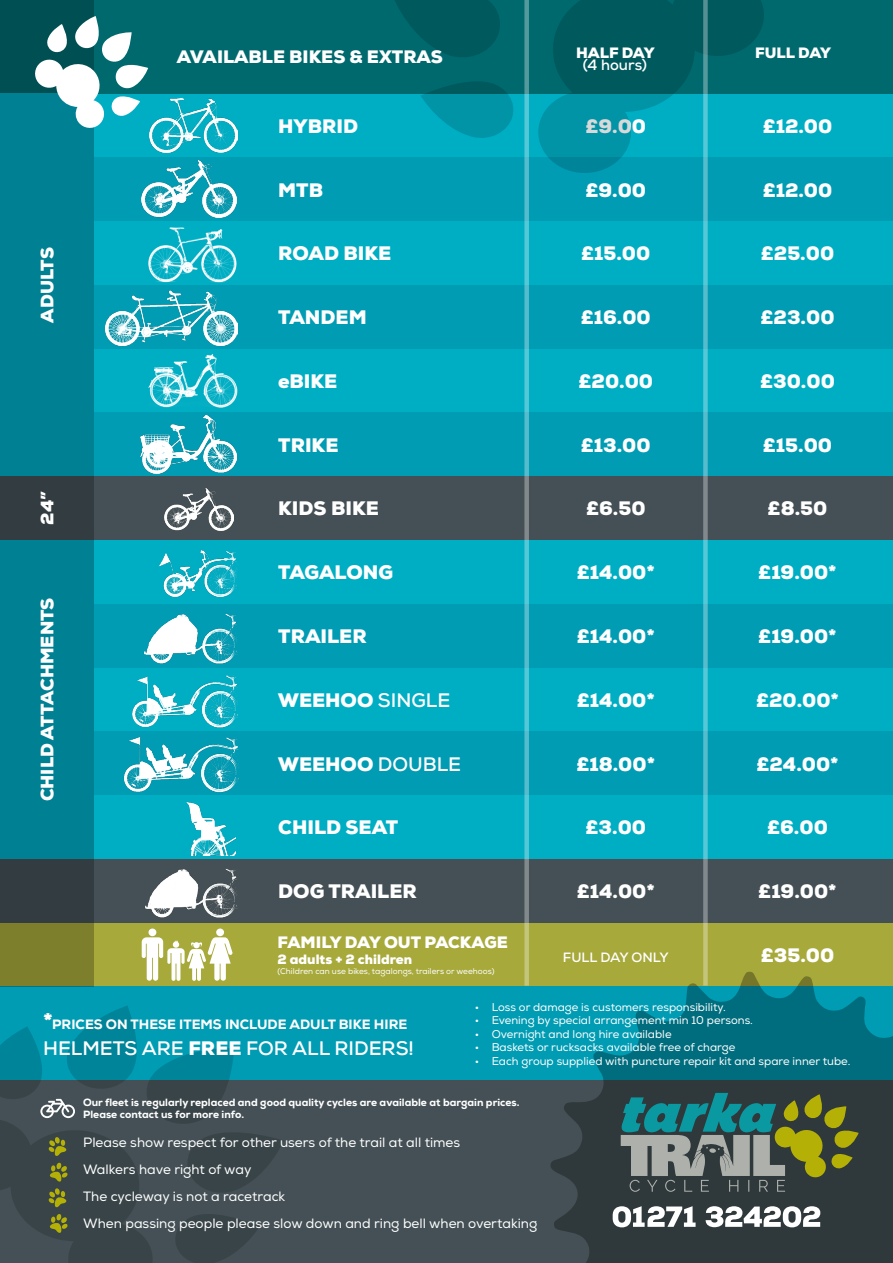
<style>
.page{position:relative;width:893px;height:1263px;background:#445055}
.page>*{position:absolute;margin:0;border:0;box-sizing:border-box;transform-origin:0 0}
.rates{font:900 19.5px "Nexa";color:#fff}
.strapline{font:700 19.5px "Nexa";color:#fff}
.section{font:900 18px "Nexa";color:#fff}
.info_header{font:900 18px "Nexa";color:#fff}
.body{font:900 16.5px "Nexa";color:#fff}
.info_header-2{font:900 15px "Nexa";color:#fff}
.info_header-3{font:700 15px "Nexa";color:#fff}
.list_basic{font:13.5px "Nexa";color:#fff}
.t1{font:800 13.5px "Nexa";color:#fff}
.body-2{font:900 13.5px "Nexa";color:#fff}
.rates-2{font:700 13.5px "Nexa";color:#fff}
.t2{font:11.25px "Nexa";color:#fff}
.body-3{font:800 10.5px/12.6px "Nexa";color:#fff}
.body-4{font:8.25px "Nexa";color:#fff}
.s1{font-weight:700}
.s2{font-weight:900;font-size:22.5px}
.s3{font-weight:900}
</style>
<div class="page">
<div style="left:0;top:923px;width:893px;height:63px;background:#a7a93b"></div>
<div style="left:0;top:349px;width:893px;height:63px;background:#00aec4"></div>
<div style="left:0;top:795px;width:893px;height:64px;background:#00aec4"></div>
<div style="left:0;top:668px;width:893px;height:63px;background:#00aec4"></div>
<div style="left:0;top:731px;width:893px;height:64px;background:#009cb4"></div>
<div style="left:0;top:94px;width:893px;height:63px;background:#00aec4"></div>
<div style="left:0;top:157px;width:893px;height:64px;background:#009cb4"></div>
<div style="left:0;top:540px;width:893px;height:64px;background:#00aec4"></div>
<div style="left:0;top:604px;width:893px;height:64px;background:#009cb4"></div>
<div style="left:0;top:412px;width:893px;height:64px;background:#009cb4"></div>
<div style="left:0;top:221px;width:893px;height:64px;background:#00aec4"></div>
<div style="left:0;top:285px;width:893px;height:64px;background:#009cb4"></div>
<div style="left:0;top:0;width:893px;height:94px;background:#00696e"></div>
<div style="left:0;top:986px;width:893px;height:94px;background:#009cb4"></div>
<img style="left:141px;top:160px;width:96px;height:58px">
<img style="left:140px;top:415px;width:96px;height:58px">
<img style="left:164px;top:488px;width:69px;height:42px">
<img style="left:158px;top:550px;width:79px;height:47px">
<img style="left:149px;top:99px;width:89px;height:53px">
<img style="left:148px;top:227px;width:89px;height:56px">
<img style="left:105px;top:290px;width:132px;height:55px">
<img style="left:132px;top:675px;width:106px;height:53px">
<img style="left:144px;top:613px;width:94px;height:51px">
<img style="left:145px;top:869px;width:93px;height:49px">
<img style="left:123px;top:737px;width:116px;height:56px">
<img style="left:186px;top:802px;width:49px;height:53px">
<img style="left:148px;top:354px;width:90px;height:54px">
<div style="left:148px;top:928px;width:8px;height:8px;background:#fff;border-radius:50%"></div>
<div style="left:216px;top:928px;width:8px;height:8px;background:#fff;border-radius:50%"></div>
<svg style="left:142px;top:937px;width:91px;height:44px"></svg>
<svg style="left:0;top:0;width:94px;height:986px;background:#3d513e"></svg>
<svg style="left:395px;top:0;width:369px;height:173px"></svg>
<svg style="left:550px;top:971px;width:343px;height:292px"></svg>
<svg style="left:0;top:1006px;width:283px;height:257px"></svg>
<svg style="left:524px;top:0;width:5px;height:986px;background:#59b3bb"></svg>
<svg style="left:703px;top:0;width:5px;height:986px;background:#59b3ba"></svg>
<div style="left:0;top:94px;width:94px;height:382px;background:#008093"></div>
<div style="left:0;top:540px;width:94px;height:319px;background:#008093"></div>
<svg style="left:620px;top:1093px;width:239px;height:99px;background:#536c5a"></svg>
<svg style="left:33px;top:16px;width:115px;height:112px"></svg>
<svg style="left:613px;top:1206px;width:207px;height:21px;background:#a3a6a8"></svg>
<svg style="left:49px;top:1213px;width:19px;height:20px"></svg>
<svg style="left:48px;top:1188px;width:19px;height:19px"></svg>
<svg style="left:49px;top:1162px;width:19px;height:20px"></svg>
<svg style="left:48px;top:1136px;width:19px;height:20px"></svg>
<svg style="left:40px;top:1099px;width:35px;height:19px"></svg>
<p class="info_header" style="left:177px;top:45px;width:268px">AVAILABLE BIKES &amp; EXTRAS</p>
<p class="info_header-2" style="left:755px;top:43px;width:77px">FULL DAY</p>
<p class="info_header-2" style="left:576px;top:43px;width:80px">HALF DAY</p>
<p class="info_header-3" style="left:583px;top:55px;width:66px">(4 hours)</p>
<p class="rates" style="left:278px;top:113px;width:81px">HYBRID</p>
<p class="rates" style="left:585px;top:113px;width:62px">£9.00</p>
<p class="rates" style="left:763px;top:113px;width:71px">£12.00</p>
<p class="section" style="left:36px;top:323px;width:77px;rotate:-90deg">ADULTS</p>
<p class="section" style="left:36px;top:525px;width:35px;rotate:-90deg">24”</p>
<p class="section" style="left:36px;top:801px;width:205px;rotate:-90deg">CHILD ATTACHMENTS</p>
<p class="rates" style="left:278px;top:177px;width:46px">MTB</p>
<p class="rates" style="left:585px;top:177px;width:62px">£9.00</p>
<p class="rates" style="left:763px;top:177px;width:71px">£12.00</p>
<p class="rates" style="left:278px;top:241px;width:115px">ROAD BIKE</p>
<p class="rates" style="left:581px;top:241px;width:71px">£15.00</p>
<p class="rates" style="left:761px;top:241px;width:75px">£25.00</p>
<p class="rates" style="left:278px;top:305px;width:90px">TANDEM</p>
<p class="rates" style="left:581px;top:305px;width:71px">£16.00</p>
<p class="rates" style="left:760px;top:305px;width:75px">£23.00</p>
<p class="rates" style="left:278px;top:369px;width:61px">eBIKE</p>
<p class="rates" style="left:578px;top:369px;width:76px">£20.00</p>
<p class="rates" style="left:760px;top:369px;width:76px">£30.00</p>
<p class="rates" style="left:278px;top:432px;width:62px">TRIKE</p>
<p class="rates" style="left:581px;top:432px;width:71px">£13.00</p>
<p class="rates" style="left:763px;top:432px;width:71px">£15.00</p>
<p class="rates" style="left:278px;top:496px;width:102px">KIDS BIKE</p>
<p class="rates" style="left:586px;top:496px;width:61px">£6.50</p>
<p class="rates" style="left:768px;top:496px;width:61px">£8.50</p>
<p class="rates" style="left:278px;top:560px;width:117px">TAGALONG</p>
<p class="rates" style="left:577px;top:560px;width:80px">£14.00*</p>
<p class="rates" style="left:758px;top:560px;width:80px">£19.00*</p>
<p class="rates" style="left:278px;top:624px;width:90px">TRAILER</p>
<p class="rates" style="left:577px;top:624px;width:80px">£14.00*</p>
<p class="rates" style="left:758px;top:624px;width:80px">£19.00*</p>
<p class="rates" style="left:278px;top:687px;width:173px">WEEHOO <span class="s1">SINGLE</span></p>
<p class="rates" style="left:577px;top:687px;width:80px">£14.00*</p>
<p class="rates" style="left:756px;top:687px;width:85px">£20.00*</p>
<p class="rates" style="left:278px;top:751px;width:184px">WEEHOO <span class="s1">DOUBLE</span></p>
<p class="rates" style="left:576px;top:751px;width:80px">£18.00*</p>
<p class="rates" style="left:756px;top:751px;width:84px">£24.00*</p>
<p class="rates" style="left:278px;top:815px;width:122px">CHILD SEAT</p>
<p class="rates" style="left:585px;top:815px;width:62px">£3.00</p>
<p class="rates" style="left:767px;top:815px;width:62px">£6.00</p>
<p class="rates" style="left:278px;top:879px;width:140px">DOG TRAILER</p>
<p class="rates" style="left:577px;top:879px;width:80px">£14.00*</p>
<p class="rates" style="left:758px;top:879px;width:80px">£19.00*</p>
<p class="body" style="left:277px;top:931px;width:232px">FAMILY DAY OUT PACKAGE</p>
<p class="body-2" style="left:277px;top:951px;width:136px">2 adults + 2 children</p>
<p class="body-4" style="left:277px;top:966px;width:218px">(Children can use bikes, tagalongs, trailers or weehoos)</p>
<p class="rates-2" style="left:563px;top:949px;width:107px">FULL DAY ONLY</p>
<p class="rates" style="left:761px;top:943px;width:75px">£35.00</p>
<p class="t1" style="left:43px;top:1015px;width:366px"><span class="s2">*</span>PRICES ON THESE ITEMS INCLUDE ADULT BIKE HIRE</p>
<p class="strapline" style="left:43px;top:1036px;width:372px">HELMETS ARE <span class="s3">FREE</span> FOR ALL RIDERS!</p>
<p class="t2" style="left:475px;top:1000px;width:253px">• Loss or damage is customers responsibility.</p>
<p class="t2" style="left:475px;top:1013px;width:280px">• Evening by special arrangement min 10 persons.</p>
<p class="t2" style="left:475px;top:1027px;width:198px">• Overnight and long hire available</p>
<p class="t2" style="left:475px;top:1040px;width:262px">• Baskets or rucksacks available free of charge</p>
<p class="t2" style="left:475px;top:1054px;width:377px">• Each group supplied with puncture repair kit and spare inner tube.</p>
<p class="body-3" style="left:83px;top:1096px;width:438px">Our fleet is regularly replaced and good quality cycles are available at bargain prices.<br>Please contact us for more info.</p>
<p class="list_basic" style="left:83px;top:1134px;width:379px">Please show respect for other users of the trail at all times</p>
<p class="list_basic" style="left:83px;top:1161px;width:170px">Walkers have right of way</p>
<p class="list_basic" style="left:83px;top:1188px;width:204px">The cycleway is not a racetrack</p>
<p class="list_basic" style="left:83px;top:1215px;width:456px">When passing people please slow down and ring bell when overtaking</p>
</div>
